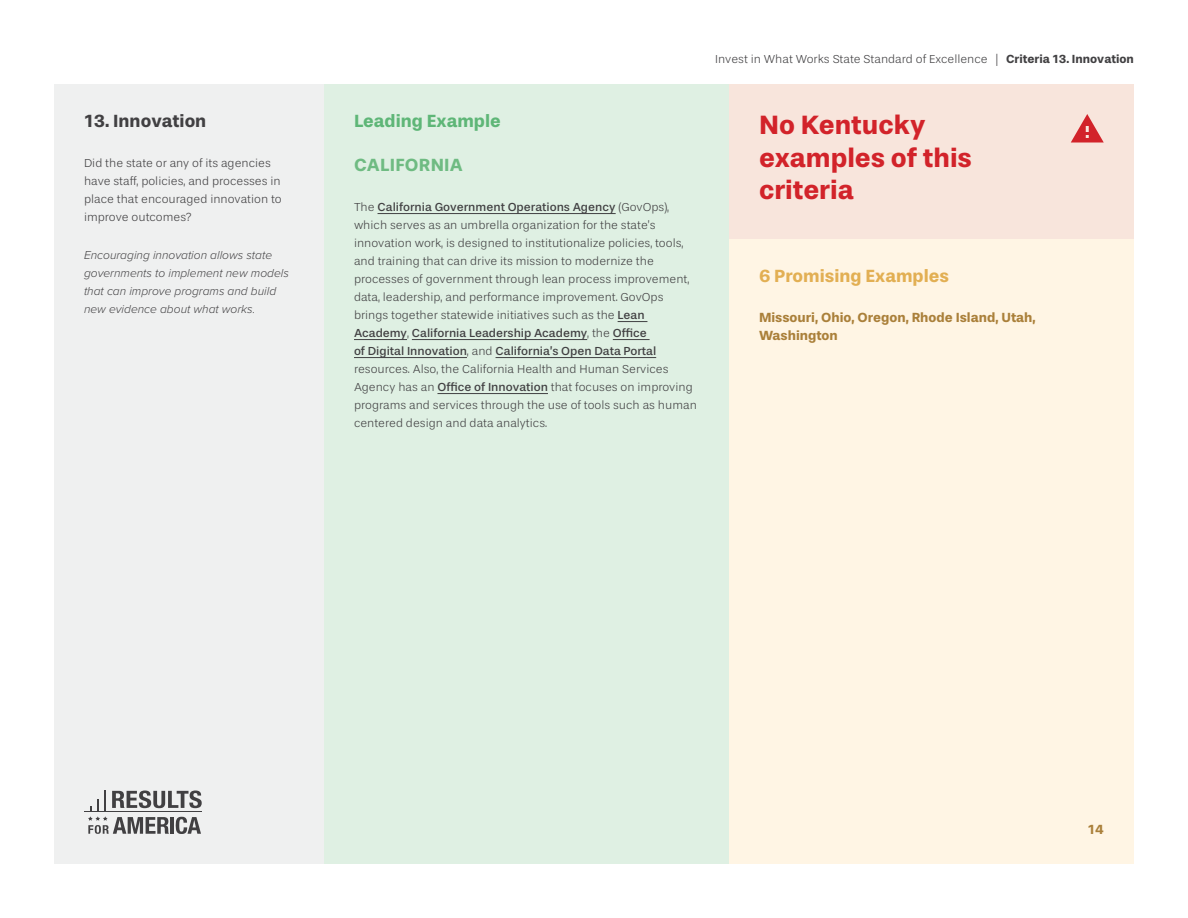
<style>
.page{position:relative;width:1188px;height:918px;background:#fff}
.page>*{position:absolute;margin:0;border:0;box-sizing:border-box;transform-origin:0 0}
.t1{font:700 27px/32.4px "Stevie Sans";color:#d2232a}
.t2{font:700 18px "Stevie Sans";color:#e2af53}
.t3{font:700 18px "Stevie Sans";color:#5eb677}
.t4{font:700 18px "Stevie Sans";color:#414042}
.t5{font:700 18px "Stevie Sans";letter-spacing:.015em;color:#6fbb82}
.t6{font:700 13.5px/18px "Stevie Sans";color:#aa803a}
.t7{font:300 12px/18px "Stevie Sans";color:#414042}
.t8{font:italic 300 12px/18px "Proxima Nova";color:#414042}
.s1{font-weight:400}
.s2{font-weight:700}
</style>
<div class="page">
<div style="left:729px;top:84px;width:405px;height:780px;background:#fff5e4"></div>
<div style="left:54px;top:84px;width:270px;height:780px;background:#eff0f0"></div>
<div style="left:324px;top:84px;width:405px;height:780px;background:#dff0e3"></div>
<hr style="left:378px;top:213px;width:238px;height:1px;background:#414042">
<svg style="left:618px;top:321px;width:29px;height:1px"></svg>
<hr style="left:354px;top:339px;width:53px;height:1px;background:#414042">
<hr style="left:412px;top:339px;width:175px;height:1px;background:#414042">
<hr style="left:613px;top:339px;width:37px;height:1px;background:#414042">
<hr style="left:354px;top:357px;width:113px;height:1px;background:#414042">
<hr style="left:496px;top:357px;width:160px;height:1px;background:#414042">
<hr style="left:437px;top:393px;width:111px;height:1px;background:#414042">
<div style="left:729px;top:84px;width:405px;height:154px;background:#f8e5dc"></div>
<svg style="left:1071px;top:114px;width:33px;height:28px"></svg>
<hr style="left:84px;top:812px;width:117px;height:1px;background:#414042">
<svg style="left:88px;top:790px;width:114px;height:44px"></svg>
<h2 class="t4" style="left:84px;top:112px;width:124px">13. Innovation</h2>
<p class="t7" style="left:84px;top:155px;width:199px">Did the state or any of its agencies have staff, policies, and processes in place that encouraged innovation to improve outcomes?</p>
<p class="t8" style="left:84px;top:245px;width:206px">Encouraging innovation allows state governments to implement new models that can improve programs and build new evidence about what works.</p>
<h2 class="t3" style="left:354px;top:112px;width:148px">Leading Example</h2>
<h2 class="t5" style="left:354px;top:155px;width:110px">CALIFORNIA</h2>
<p class="t7" style="left:354px;top:198px;width:344px">The <span class="s1">California Government Operations Agency</span> (GovOps), which serves as an umbrella organization for the state’s innovation work, is designed to institutionalize policies, tools, and training that can drive its mission to modernize the processes of government through lean process improvement, data, leadership, and performance improvement. GovOps brings together statewide initiatives such as the <span class="s1">Lean Academy</span>, <span class="s1">California Leadership Academy</span>, the <span class="s1">Office<br>of Digital Innovation</span>, and <span class="s1">California’s Open Data Portal </span>resources. Also, the California Health and Human Services Agency has an <span class="s1">Office of Innovation</span> that focuses on improving programs and services through the use of tools such as human centered design and data analytics.</p>
<p class="t7" style="left:715px;top:50px;width:420px">Invest in What Works State Standard of Excellence | <span class="s2">Criteria 13. Innovation</span></p>
<h1 class="t1" style="left:759px;top:110px;width:214px">No Kentucky examples of this criteria</h1>
<h2 class="t2" style="left:759px;top:266px;width:192px">6 Promising Examples</h2>
<p class="t6" style="left:759px;top:309px;width:278px">Missouri, Ohio, Oregon, Rhode Island, Utah,<br>Washington</p>
<p class="t6" style="left:1088px;top:821px;width:18px">14</p>
</div>
